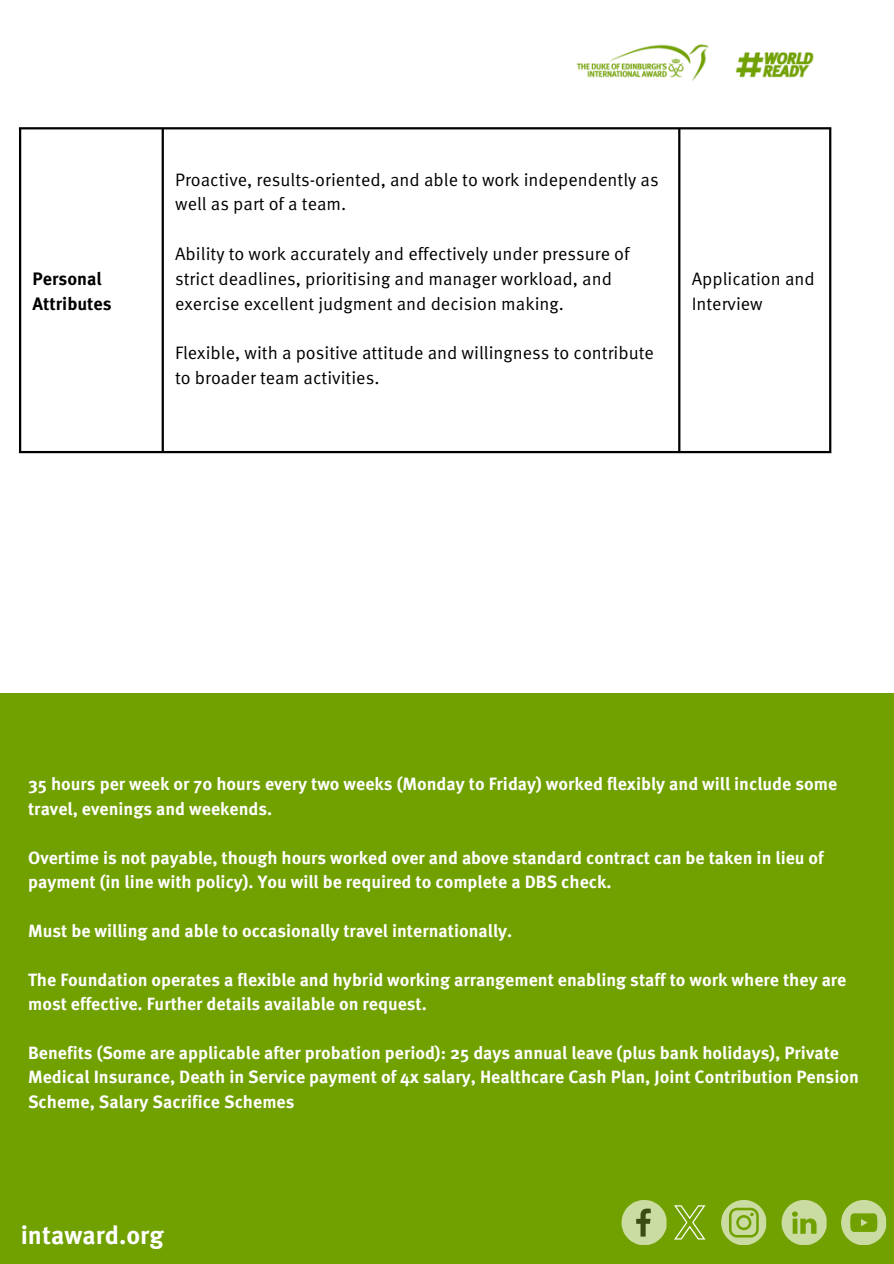
<style>
.page{position:relative;width:894px;height:1264px;background:#fff}
.page>*{position:absolute;margin:0;border:0;box-sizing:border-box;transform-origin:0 0}
.t1{font:700 25.5px "Meta OT";color:#fefefe}
.t2{font:18px/24.8px "Meta OT Norm";color:#000}
.t3{font:700 18px/24.8px "Meta OT";color:#000}
.t4{font:700 17.7px/24.5px "Meta OT";color:#fefefe}
</style>
<div class="page">
<hr style="left:19px;top:129px;width:2px;height:322px;background:#000">
<hr style="left:162px;top:129px;width:2px;height:322px;background:#000">
<hr style="left:678px;top:129px;width:2px;height:322px;background:#000">
<hr style="left:828px;top:129px;width:3px;height:322px;background:#000">
<hr style="left:19px;top:127px;width:812px;height:2px;background:#000">
<hr style="left:19px;top:451px;width:812px;height:2px;background:#000">
<div style="left:0;top:693px;width:893px;height:570px;background:#71a100"></div>
<svg style="left:621px;top:1200px;width:45px;height:44px"></svg>
<svg style="left:721px;top:1200px;width:45px;height:44px"></svg>
<svg style="left:781px;top:1200px;width:45px;height:44px"></svg>
<svg style="left:841px;top:1200px;width:44px;height:44px"></svg>
<svg style="left:674px;top:1205px;width:31px;height:33px"></svg>
<img style="left:576px;top:44px;width:238px;height:37px">
<p class="t3" style="left:32px;top:265px;width:81px">Personal<br>Attributes</p>
<p class="t2" style="left:175px;top:166px;width:485px">Proactive, results-oriented, and able to work independently as well as part of a team.</p>
<p class="t2" style="left:175px;top:240px;width:456px">Ability to work accurately and effectively under pressure of strict deadlines, prioritising and manager workload, and exercise excellent judgment and decision making.</p>
<p class="t2" style="left:175px;top:339px;width:480px">Flexible, with a positive attitude and willingness to contribute to broader team activities.</p>
<p class="t2" style="left:691px;top:265px;width:125px">Application and<br>Interview</p>
<p class="t4" style="left:28px;top:771px;width:810px">35 hours per week or 70 hours every two weeks (Monday to Friday) worked flexibly and will include some travel, evenings and weekends.</p>
<p class="t4" style="left:28px;top:844px;width:797px">Overtime is not payable, though hours worked over and above standard contract can be taken in lieu of payment (in line with policy). You will be required to complete a DBS check.</p>
<p class="t4" style="left:28px;top:917px;width:485px">Must be willing and able to occasionally travel internationally.</p>
<p class="t4" style="left:28px;top:966px;width:819px">The Foundation operates a flexible and hybrid working arrangement enabling staff to work where they are most effective. Further details available on request.</p>
<p class="t4" style="left:28px;top:1039px;width:832px">Benefits (Some are applicable after probation period): 25 days annual leave (plus bank holidays), Private<br>Medical Insurance, Death in Service payment of 4x salary, Healthcare Cash Plan, Joint Contribution Pension<br>Scheme, Salary Sacrifice Schemes</p>
<p class="t1" style="left:21px;top:1214px;width:144px">intaward.org</p>
</div>
